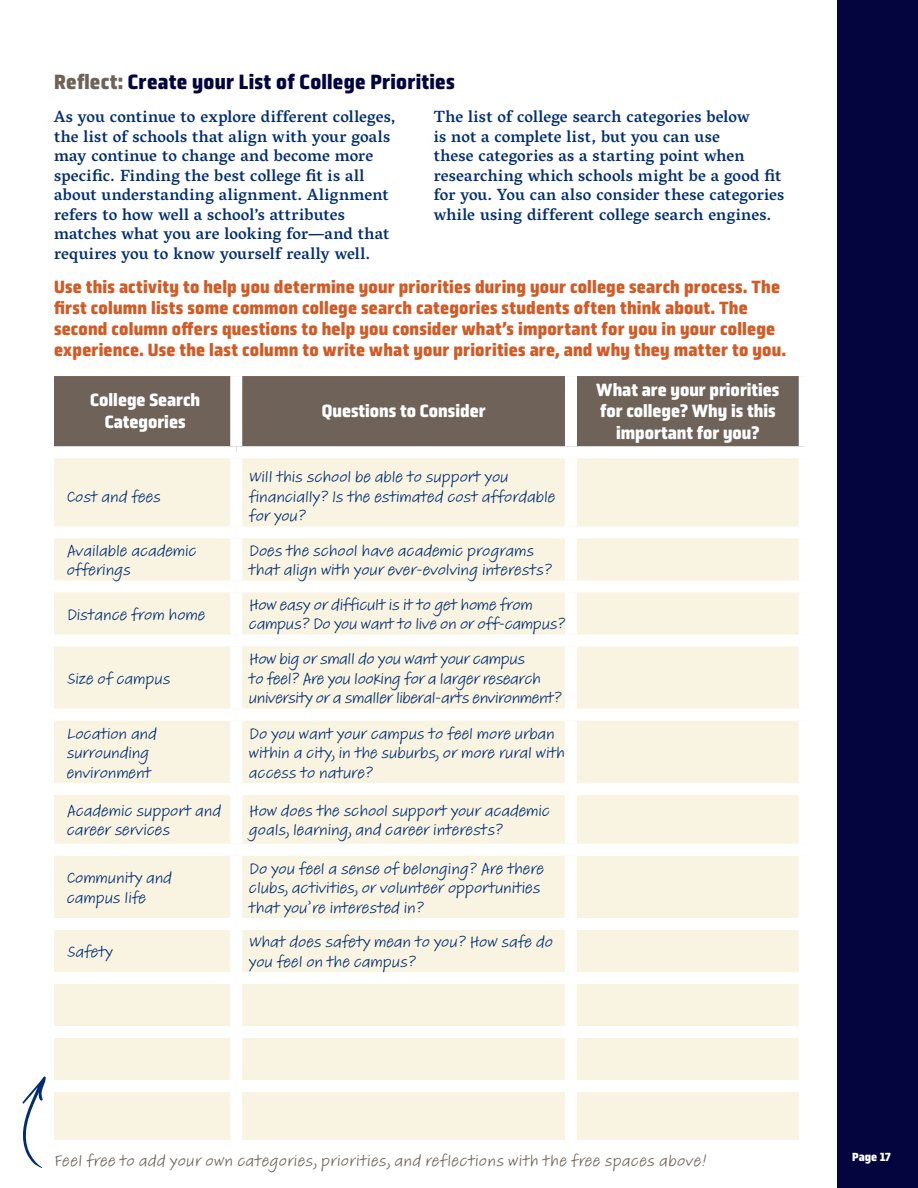
<style>
.page{position:relative;width:918px;height:1188px;background:#fff}
.page>*{position:absolute;margin:0;border:0;box-sizing:border-box;transform-origin:0 0}
.t1{font:700 21px "Obvia Narrow";letter-spacing:.01em;color:#04043f}
.t2{font:700 18px/21px "Obvia Narrow";letter-spacing:.01em;color:#d25a24}
.t3{font:700 18px/21.6px "Obvia Narrow";color:#fff;text-align:center}
.t4{font:16.5px/19.5px "Adobe Handwriting Tiffany";color:#002d72}
.t5{font:500 16.5px/19.5px "Vesper Libre";letter-spacing:.01em;color:#002d72}
.t6{font:16.5px/19.5px "Adobe Handwriting Tiffany";letter-spacing:-.02em;color:#002d72}
.t7{font:16.5px "Adobe Handwriting Tiffany";letter-spacing:.025em;color:#6e6259}
.t8{font:700 12px "Obvia Narrow";letter-spacing:-.005em;color:#fff}
.s1{color:#6e6259}
</style>
<div class="page">
<div style="left:837px;top:0;width:81px;height:1188px;background:#04043f"></div>
<div style="left:54px;top:376px;width:745px;height:70px;background:#6e6259"></div>
<div style="left:54px;top:458px;width:745px;height:682px;background:#f9f4e1"></div>
<div style="left:230px;top:458px;width:12px;height:68px;background:#fff"></div>
<div style="left:565px;top:458px;width:12px;height:68px;background:#fff"></div>
<div style="left:54px;top:526px;width:182px;height:12px;background:#fff"></div>
<div style="left:236px;top:526px;width:335px;height:12px;background:#fff"></div>
<div style="left:230px;top:538px;width:12px;height:42px;background:#fff"></div>
<div style="left:571px;top:526px;width:240px;height:12px;background:#fff"></div>
<div style="left:565px;top:538px;width:12px;height:42px;background:#fff"></div>
<div style="left:54px;top:580px;width:182px;height:12px;background:#fff"></div>
<div style="left:236px;top:580px;width:335px;height:12px;background:#fff"></div>
<div style="left:230px;top:592px;width:12px;height:42px;background:#fff"></div>
<div style="left:571px;top:580px;width:240px;height:12px;background:#fff"></div>
<div style="left:565px;top:592px;width:12px;height:42px;background:#fff"></div>
<div style="left:54px;top:634px;width:182px;height:12px;background:#fff"></div>
<div style="left:236px;top:634px;width:335px;height:12px;background:#fff"></div>
<div style="left:230px;top:646px;width:12px;height:63px;background:#fff"></div>
<div style="left:571px;top:634px;width:240px;height:12px;background:#fff"></div>
<div style="left:565px;top:646px;width:12px;height:63px;background:#fff"></div>
<div style="left:54px;top:709px;width:182px;height:12px;background:#fff"></div>
<div style="left:236px;top:709px;width:335px;height:12px;background:#fff"></div>
<div style="left:230px;top:721px;width:12px;height:62px;background:#fff"></div>
<div style="left:571px;top:709px;width:240px;height:12px;background:#fff"></div>
<div style="left:565px;top:721px;width:12px;height:62px;background:#fff"></div>
<div style="left:54px;top:783px;width:182px;height:12px;background:#fff"></div>
<div style="left:236px;top:783px;width:335px;height:12px;background:#fff"></div>
<div style="left:230px;top:795px;width:12px;height:49px;background:#fff"></div>
<div style="left:571px;top:783px;width:240px;height:12px;background:#fff"></div>
<div style="left:565px;top:795px;width:12px;height:49px;background:#fff"></div>
<div style="left:54px;top:844px;width:182px;height:12px;background:#fff"></div>
<div style="left:236px;top:844px;width:335px;height:12px;background:#fff"></div>
<div style="left:230px;top:856px;width:12px;height:62px;background:#fff"></div>
<div style="left:571px;top:844px;width:240px;height:12px;background:#fff"></div>
<div style="left:565px;top:856px;width:12px;height:62px;background:#fff"></div>
<div style="left:54px;top:918px;width:182px;height:12px;background:#fff"></div>
<div style="left:236px;top:918px;width:335px;height:12px;background:#fff"></div>
<div style="left:230px;top:930px;width:12px;height:42px;background:#fff"></div>
<div style="left:571px;top:918px;width:240px;height:12px;background:#fff"></div>
<div style="left:565px;top:930px;width:12px;height:42px;background:#fff"></div>
<div style="left:54px;top:972px;width:182px;height:12px;background:#fff"></div>
<div style="left:236px;top:972px;width:335px;height:12px;background:#fff"></div>
<div style="left:230px;top:984px;width:12px;height:42px;background:#fff"></div>
<div style="left:571px;top:972px;width:240px;height:12px;background:#fff"></div>
<div style="left:565px;top:984px;width:12px;height:42px;background:#fff"></div>
<div style="left:54px;top:1026px;width:182px;height:12px;background:#fff"></div>
<div style="left:236px;top:1026px;width:335px;height:12px;background:#fff"></div>
<div style="left:230px;top:1038px;width:12px;height:42px;background:#fff"></div>
<div style="left:571px;top:1026px;width:240px;height:12px;background:#fff"></div>
<div style="left:565px;top:1038px;width:12px;height:42px;background:#fff"></div>
<div style="left:54px;top:1080px;width:182px;height:12px;background:#fff"></div>
<div style="left:236px;top:1080px;width:335px;height:12px;background:#fff"></div>
<div style="left:230px;top:1092px;width:12px;height:48px;background:#fff"></div>
<div style="left:571px;top:1080px;width:240px;height:12px;background:#fff"></div>
<div style="left:565px;top:1092px;width:12px;height:48px;background:#fff"></div>
<div style="left:230px;top:376px;width:12px;height:70px;background:#fff"></div>
<div style="left:565px;top:376px;width:12px;height:70px;background:#fff"></div>
<svg style="left:22px;top:1076px;width:24px;height:92px"></svg>
<p class="t1" style="left:54px;top:69px;width:402px"><span class="s1">Reflect:</span> Create your List of College Priorities</p>
<p class="t5" style="left:54px;top:107px;width:343px">As you continue to explore different colleges, the list of schools that align with your goals may continue to change and become more specific. Finding the best college fit is all about understanding alignment. Alignment refers to how well a school’s attributes matches what you are looking for—and that requires you to know yourself really well.</p>
<p class="t5" style="left:434px;top:107px;width:352px">The list of college search categories below<br>is not a complete list, but you can use<br>these categories as a starting point when researching which schools might be a good fit for you. You can also consider these categories while using different college search engines.</p>
<p class="t2" style="left:54px;top:277px;width:733px">Use this activity to help you determine your priorities during your college search process. The first column lists some common college search categories students often think about. The second column offers questions to help you consider what’s important for you in your college experience. Use the last column to write what your priorities are, and why they matter to you.</p>
<p class="t3" style="left:90px;top:389px;width:111px">College Search<br>Categories</p>
<p class="t3" style="left:322px;top:400px;width:165px">Questions to Consider</p>
<p class="t3" style="left:596px;top:379px;width:185px">What are your priorities for college? Why is this important for you?</p>
<p class="t4" style="left:67px;top:487px;width:96px">Cost and fees</p>
<p class="t4" style="left:249px;top:467px;width:308px">Will this school be able to support you financially? Is the estimated cost affordable for you?</p>
<p class="t4" style="left:67px;top:541px;width:131px">Available academic offerings</p>
<p class="t4" style="left:249px;top:541px;width:304px">Does the school have academic programs that align with your ever-evolving interests?</p>
<p class="t4" style="left:67px;top:605px;width:140px">Distance from home</p>
<p class="t4" style="left:249px;top:595px;width:318px">How easy or difficult is it to get home from campus? Do you want to live on or off-campus?</p>
<p class="t4" style="left:67px;top:669px;width:105px">Size of campus</p>
<p class="t6" style="left:249px;top:649px;width:314px">How big or small do you want your campus<br>to feel? Are you looking for a larger research university or a smaller liberal-arts environment?</p>
<p class="t4" style="left:67px;top:724px;width:92px">Location and surrounding environment</p>
<p class="t4" style="left:249px;top:724px;width:317px">Do you want your campus to feel more urban within a city, in the suburbs, or more rural with access to nature?</p>
<p class="t4" style="left:67px;top:801px;width:156px">Academic support and career services</p>
<p class="t4" style="left:249px;top:801px;width:302px">How does the school support your academic goals, learning, and career interests?</p>
<p class="t4" style="left:67px;top:868px;width:107px">Community and campus life</p>
<p class="t4" style="left:249px;top:859px;width:297px">Do you feel a sense of belonging? Are there clubs, activities, or volunteer opportunities that you’re interested in?</p>
<p class="t4" style="left:67px;top:942px;width:47px">Safety</p>
<p class="t4" style="left:249px;top:933px;width:305px">What does safety mean to you? How safe do you feel on the campus?</p>
<p class="t7" style="left:54px;top:1149px;width:655px">Feel free to add your own categories, priorities, and reflections with the free spaces above!</p>
<p class="t8" style="left:852px;top:1150px;width:40px">Page 17</p>
</div>
